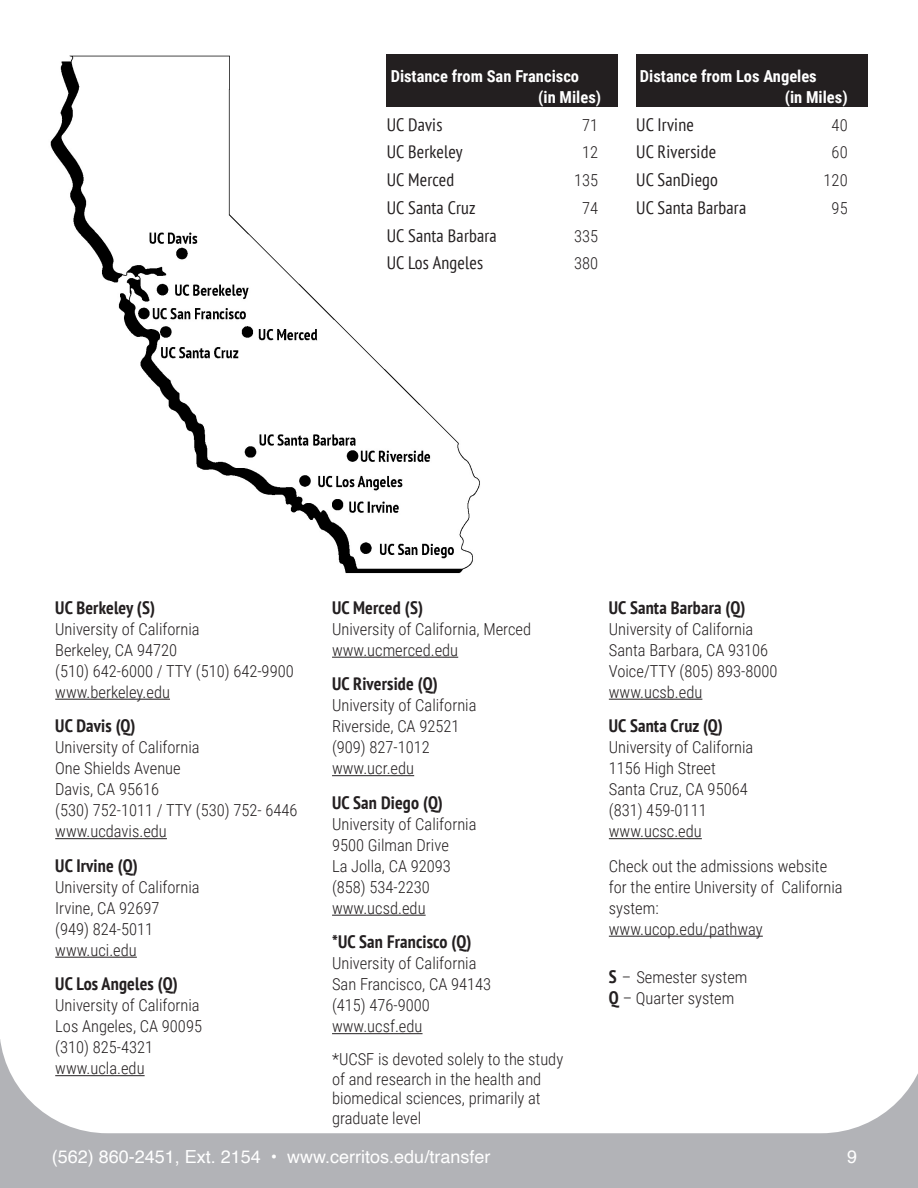
<style>
.page{position:relative;width:918px;height:1188px;background:#fff}
.page>*{position:absolute;margin:0;border:0;box-sizing:border-box;transform-origin:0 0}
.Main_Paragraph{font:700 condensed 18px "PT Sans";letter-spacing:.01em;color:#231f20}
.Main_Paragraph-2{font:condensed 18px "PT Sans";letter-spacing:.01em;color:#231f20}
.t1{font:18px "Helvetica";color:#fff}
.Main_Paragraph-3{font:300 16.5px/21px "Roboto Condensed";color:#231f20}
.Main_Paragraph-4{font:700 16.5px/21px "Roboto Condensed";color:#fff}
.s1{font-family:"PT Sans";font-weight:700;font-stretch:condensed;font-size:18px}
</style>
<div class="page">
<div style="left:0;top:1040px;width:918px;height:148px;background:#b2b3b7"></div>
<svg style="left:0;top:656px;width:918px;height:477px"></svg>
<img style="left:50px;top:54px;width:430px;height:520px">
<hr style="left:55px;top:699px;width:115px;height:1px;background:#231f20">
<hr style="left:55px;top:838px;width:112px;height:1px;background:#231f20">
<hr style="left:55px;top:957px;width:82px;height:1px;background:#231f20">
<hr style="left:55px;top:1075px;width:90px;height:1px;background:#231f20">
<hr style="left:332px;top:657px;width:126px;height:1px;background:#231f20">
<hr style="left:332px;top:775px;width:82px;height:1px;background:#231f20">
<hr style="left:332px;top:915px;width:94px;height:1px;background:#231f20">
<hr style="left:332px;top:1033px;width:91px;height:1px;background:#231f20">
<hr style="left:609px;top:699px;width:93px;height:1px;background:#231f20">
<hr style="left:609px;top:838px;width:93px;height:1px;background:#231f20">
<hr style="left:609px;top:936px;width:154px;height:1px;background:#231f20">
<div style="left:387px;top:54px;width:231px;height:53px;background:#231f20"></div>
<div style="left:636px;top:54px;width:232px;height:53px;background:#231f20"></div>
<p class="Main_Paragraph-4" style="left:538px;top:65px;width:64px;text-indent:-148px">Distance from San Francisco<br>(in Miles)</p>
<p class="Main_Paragraph-2" style="left:387px;top:113px;width:57px">UC Davis</p>
<p class="Main_Paragraph-3" style="left:582px;top:114px;width:18px">71</p>
<p class="Main_Paragraph-2" style="left:387px;top:140px;width:77px">UC Berkeley</p>
<p class="Main_Paragraph-3" style="left:582px;top:141px;width:18px">12</p>
<p class="Main_Paragraph-2" style="left:387px;top:168px;width:69px">UC Merced</p>
<p class="Main_Paragraph-3" style="left:574px;top:169px;width:26px">135</p>
<p class="Main_Paragraph-2" style="left:387px;top:196px;width:91px">UC Santa Cruz</p>
<p class="Main_Paragraph-3" style="left:582px;top:197px;width:18px">74</p>
<p class="Main_Paragraph-2" style="left:387px;top:224px;width:112px">UC Santa Barbara</p>
<p class="Main_Paragraph-3" style="left:574px;top:225px;width:26px">335</p>
<p class="Main_Paragraph-2" style="left:387px;top:251px;width:98px">UC Los Angeles</p>
<p class="Main_Paragraph-3" style="left:574px;top:252px;width:26px">380</p>
<p class="Main_Paragraph-4" style="left:785px;top:65px;width:64px;text-indent:-145px">Distance from Los Angeles<br>(in Miles)</p>
<p class="Main_Paragraph-2" style="left:636px;top:113px;width:59px">UC Irvine</p>
<p class="Main_Paragraph-3" style="left:832px;top:114px;width:18px">40</p>
<p class="Main_Paragraph-2" style="left:636px;top:140px;width:81px">UC Riverside</p>
<p class="Main_Paragraph-3" style="left:832px;top:141px;width:18px">60</p>
<p class="Main_Paragraph-2" style="left:636px;top:168px;width:83px">UC SanDiego</p>
<p class="Main_Paragraph-3" style="left:824px;top:169px;width:26px">120</p>
<p class="Main_Paragraph-2" style="left:636px;top:196px;width:112px">UC Santa Barbara</p>
<p class="Main_Paragraph-3" style="left:832px;top:197px;width:18px">95</p>
<p class="Main_Paragraph" style="left:55px;top:596px;width:102px">UC Berkeley (S)</p>
<p class="Main_Paragraph-3" style="left:55px;top:618px;width:240px">University of California<br>Berkeley, CA 94720<br>(510) 642-6000 / TTY (510) 642-9900 www.berkeley.edu</p>
<p class="Main_Paragraph" style="left:55px;top:714px;width:82px">UC Davis (Q)</p>
<p class="Main_Paragraph-3" style="left:55px;top:737px;width:244px">University of California<br>One Shields Avenue<br>Davis, CA 95616<br>(530) 752-1011 / TTY (530) 752- 6446 www.ucdavis.edu</p>
<p class="Main_Paragraph" style="left:55px;top:854px;width:84px">UC Irvine (Q)</p>
<p class="Main_Paragraph-3" style="left:55px;top:876px;width:146px">University of California<br>Irvine, CA 92697<br>(949) 824-5011 www.uci.edu</p>
<p class="Main_Paragraph" style="left:55px;top:972px;width:124px">UC Los Angeles (Q)</p>
<p class="Main_Paragraph-3" style="left:55px;top:995px;width:148px">University of California<br>Los Angeles, CA 90095 (310) 825-4321 www.ucla.edu</p>
<p class="Main_Paragraph" style="left:332px;top:596px;width:93px">UC Merced (S)</p>
<p class="Main_Paragraph-3" style="left:332px;top:618px;width:201px">University of California, Merced www.ucmerced.edu</p>
<p class="Main_Paragraph" style="left:332px;top:672px;width:107px">UC Riverside (Q)</p>
<p class="Main_Paragraph-3" style="left:332px;top:695px;width:146px">University of California<br>Riverside, CA 92521 (909) 827-1012 www.ucr.edu</p>
<p class="Main_Paragraph" style="left:332px;top:791px;width:112px">UC San Diego (Q)</p>
<p class="Main_Paragraph-3" style="left:332px;top:813px;width:146px">University of California<br>9500 Gilman Drive<br>La Jolla, CA 92093 (858) 534-2230 www.ucsd.edu</p>
<p class="Main_Paragraph" style="left:332px;top:930px;width:141px">*UC San Francisco (Q)</p>
<p class="Main_Paragraph-3" style="left:332px;top:953px;width:161px">University of California<br>San Francisco, CA 94143 (415) 476-9000 www.ucsf.edu</p>
<p class="Main_Paragraph-3" style="left:332px;top:1049px;width:233px;line-height:19.5px">*UCSF is devoted solely to the study of and research in the health and biomedical sciences, primarily at graduate level</p>
<p class="Main_Paragraph" style="left:609px;top:596px;width:138px">UC Santa Barbara (Q)</p>
<p class="Main_Paragraph-3" style="left:609px;top:618px;width:170px">University of California<br>Santa Barbara, CA 93106<br>Voice/TTY (805) 893-8000 www.ucsb.edu</p>
<p class="Main_Paragraph" style="left:609px;top:714px;width:115px">UC Santa Cruz (Q)</p>
<p class="Main_Paragraph-3" style="left:609px;top:737px;width:146px">University of California<br>1156 High Street<br>Santa Cruz, CA 95064 (831) 459-0111 www.ucsc.edu</p>
<p class="Main_Paragraph-3" style="left:609px;top:855px;width:235px">Check out the admissions website for the entire University of California system:<br>www.ucop.edu/pathway</p>
<p class="Main_Paragraph-3" style="left:609px;top:966px;width:140px"><span class="s1">S</span> – Semester system</p>
<p class="Main_Paragraph-3" style="left:609px;top:987px;width:127px"><span class="s1">Q</span> – Quarter system</p>
<p class="t1" style="left:52px;top:1142px;width:440px">(562) 860-2451, Ext. 2154 • www.cerritos.edu/transfer</p>
<p class="t1" style="left:847px;top:1142px;width:12px">9</p>
</div>
